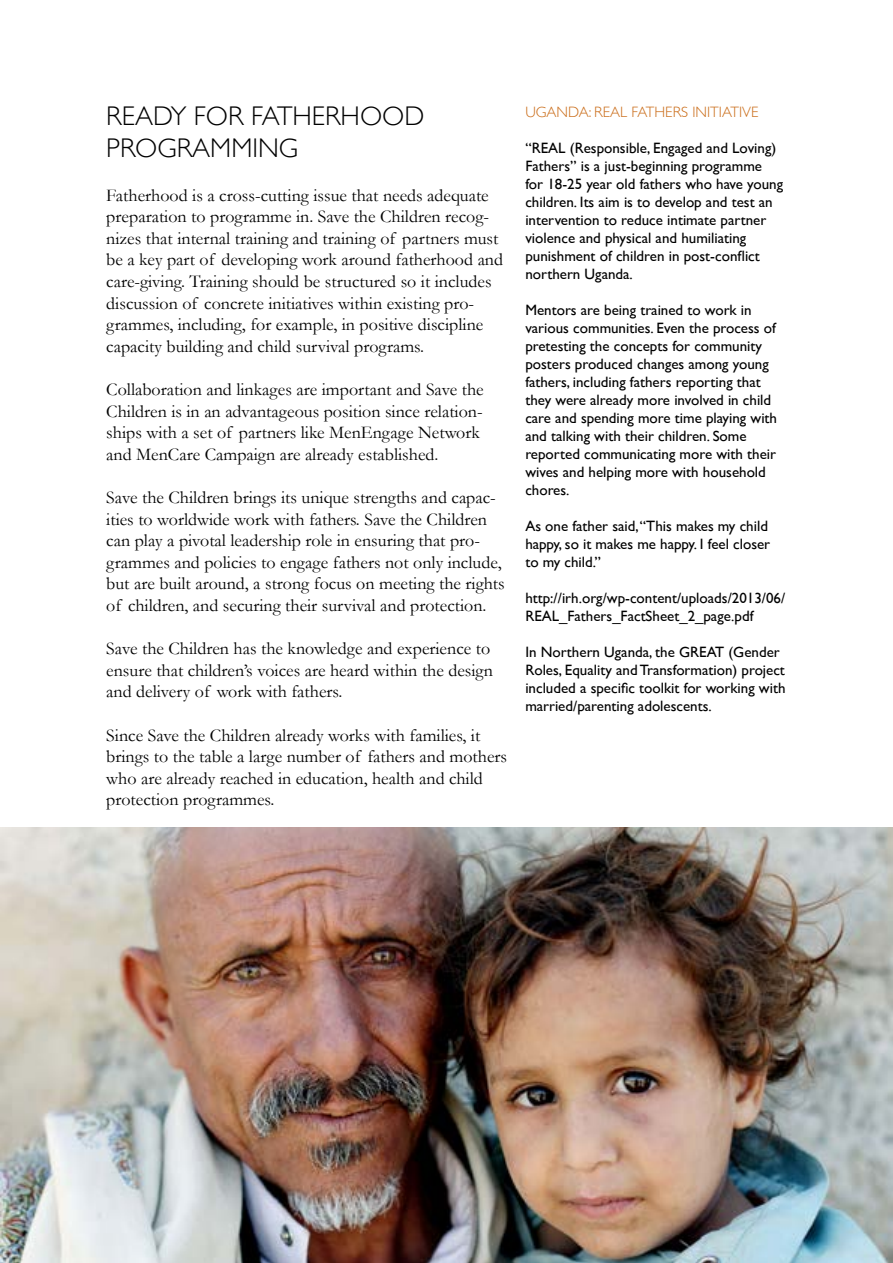
<style>
.page{position:relative;width:893px;height:1263px;background:#fff}
.page>*{position:absolute;margin:0;border:0;box-sizing:border-box;transform-origin:0 0}
.t1{font:300 27px/32.4px "Gill Sans";color:#000}
.t2{font:18px/21.6px "Garamond";color:#000}
.t3{font:15px/18px "Gill Sans";color:#000}
.t4{font:300 15px "Gill Sans";color:#ca6c18}
</style>
<div class="page">
<img style="left:0;top:827px;width:893px;height:436px">
<h1 class="t1" style="left:106px;top:99px;width:320px">READY FOR FATHERHOOD<br>PROGRAMMING</h1>
<p class="t2" style="left:106px;top:184px;width:398px">Fatherhood is a cross-cutting issue that needs adequate preparation to programme in. Save the Children recog&shy;nizes that internal training and training of partners must be a key part of developing work around fatherhood and care-giving. Training should be structured so it includes discussion of concrete initiatives within existing pro&shy;grammes, including, for example, in positive discipline capacity building and child survival programs.</p>
<p class="t2" style="left:106px;top:378px;width:379px">Collaboration and linkages are important and Save the Children is in an advantageous position since relation&shy;ships with a set of partners like MenEngage Network and MenCare Campaign are already established.</p>
<p class="t2" style="left:106px;top:486px;width:400px">Save the Children brings its unique strengths and capac&shy;ities to worldwide work with fathers. Save the Children can play a pivotal leadership role in ensuring that pro&shy;grammes and policies to engage fathers not only include, but are built around, a strong focus on meeting the rights of children, and securing their survival and protection.</p>
<p class="t2" style="left:106px;top:638px;width:388px">Save the Children has the knowledge and experience to ensure that children’s voices are heard within the design and delivery of work with fathers.</p>
<p class="t2" style="left:106px;top:724px;width:402px">Since Save the Children already works with families, it brings to the table a large number of fathers and mothers who are already reached in education, health and child protection programmes.</p>
<p class="t4" style="left:525px;top:100px;width:235px">UGANDA: REAL FATHERS INITIATIVE</p>
<p class="t3" style="left:525px;top:138px;width:259px">“REAL (Responsible, Engaged and Loving)<br>Fathers” is a just-beginning programme for 18-25 year old fathers who have young children. Its aim is to develop and test an intervention to reduce intimate partner violence and physical and humiliating punishment of children in post-conflict northern Uganda.</p>
<p class="t3" style="left:525px;top:300px;width:253px">Mentors are being trained to work in various communities. Even the process of pretesting the concepts for community posters produced changes among young fathers, including fathers reporting that they were already more involved in child care and spending more time playing with and talking with their children. Some reported communicating more with their wives and helping more with household chores.</p>
<p class="t3" style="left:525px;top:516px;width:246px">As one father said, “This makes my child happy, so it makes me happy. I feel closer to my child.”</p>
<p class="t3" style="left:525px;top:588px;width:261px">http://irh.org/wp-content/uploads/2013/06/<br>REAL_Fathers_FactSheet_2_page.pdf</p>
<p class="t3" style="left:525px;top:642px;width:262px">In Northern Uganda, the GREAT (Gender Roles, Equality and Transformation) project included a specific toolkit for working with married/parenting adolescents.</p>
</div>
